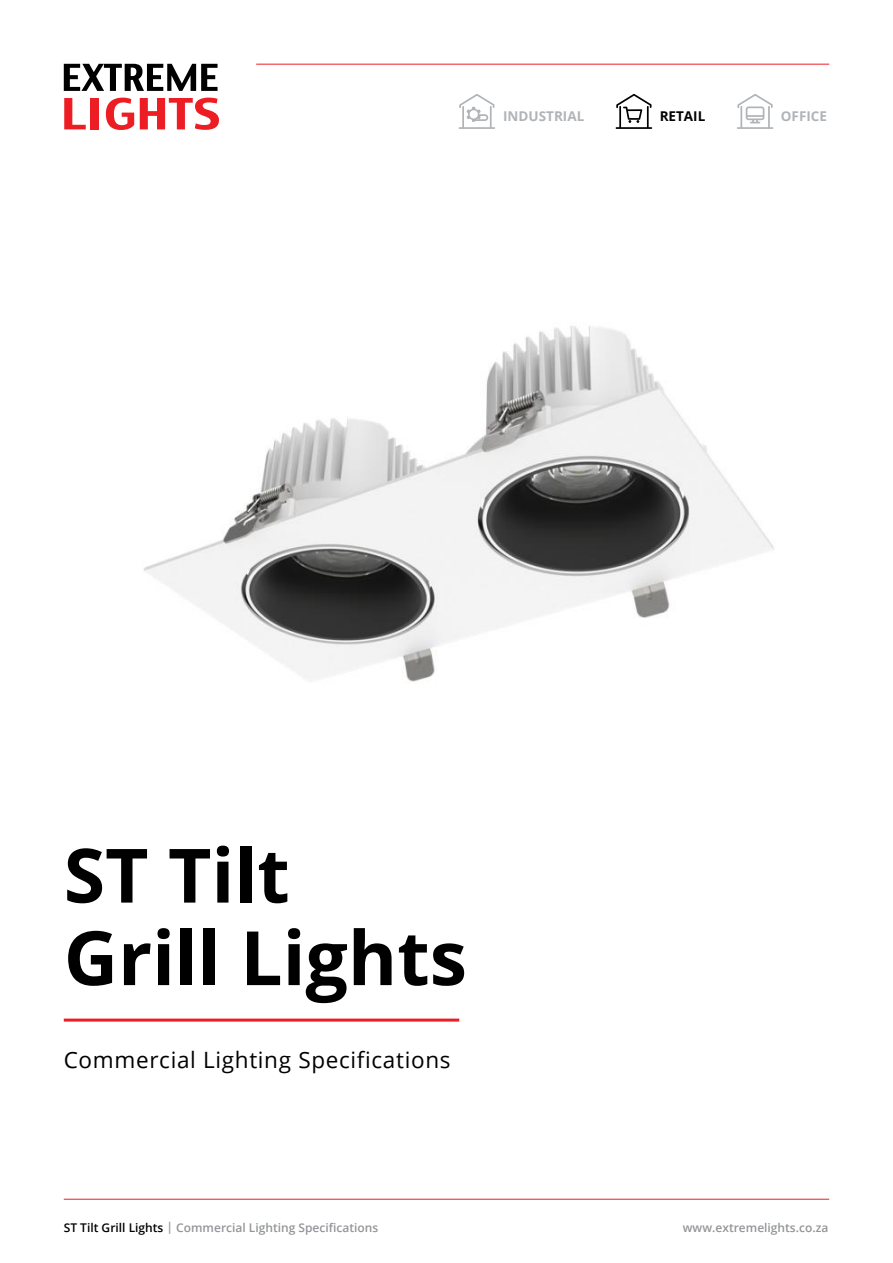
<style>
.page{position:relative;width:893px;height:1263px;background:#fff}
.page>*{position:absolute;margin:0;border:0;box-sizing:border-box;transform-origin:0 0}
.t1{font:700 75px/82.5px "Open Sans";color:#000}
.t2{font:22.5px "Open Sans";letter-spacing:.03em;color:#000}
.t3{font:700 13.5px "Open Sans";color:#b1b4b6}
.t4{font:700 13.5px "Open Sans";color:#000}
.t5{font:600 12px "Open Sans";color:#939598}
.s1{color:#000}
</style>
<div class="page">
<hr style="left:64px;top:1199px;width:765px;height:1px;background:#ed1d24">
<hr style="left:64px;top:1018px;width:395px;height:3px;background:#ed1d24">
<img style="left:143px;top:325px;width:631px;height:357px">
<svg style="left:64px;top:64px;width:154px;height:27px"></svg>
<svg style="left:64px;top:98px;width:22px;height:31px"></svg>
<div style="left:91px;top:98px;width:8px;height:31px;background:#ed1d24"></div>
<svg style="left:106px;top:98px;width:28px;height:32px"></svg>
<svg style="left:140px;top:98px;width:79px;height:32px"></svg>
<hr style="left:256px;top:64px;width:573px;height:1px;background:#ed1d24">
<svg style="left:737px;top:94px;width:36px;height:35px"></svg>
<svg style="left:459px;top:94px;width:36px;height:35px"></svg>
<svg style="left:616px;top:94px;width:36px;height:35px"></svg>
<p class="t3" style="left:503px;top:106px;width:83px">INDUSTRIAL</p>
<p class="t4" style="left:660px;top:106px;width:47px">RETAIL</p>
<p class="t3" style="left:781px;top:106px;width:48px">OFFICE</p>
<h1 class="t1" style="left:64px;top:832px;width:405px">ST Tilt<br>Grill Lights</h1>
<h2 class="t2" style="left:64px;top:1045px;width:388px">Commercial Lighting Specifications</h2>
<p class="t5" style="left:64px;top:1219px;width:316px"><span class="s1">ST Tilt Grill Lights</span> | Commercial Lighting Specifications</p>
<p class="t5" style="left:683px;top:1219px;width:147px">www.extremelights.co.za</p>
</div>
